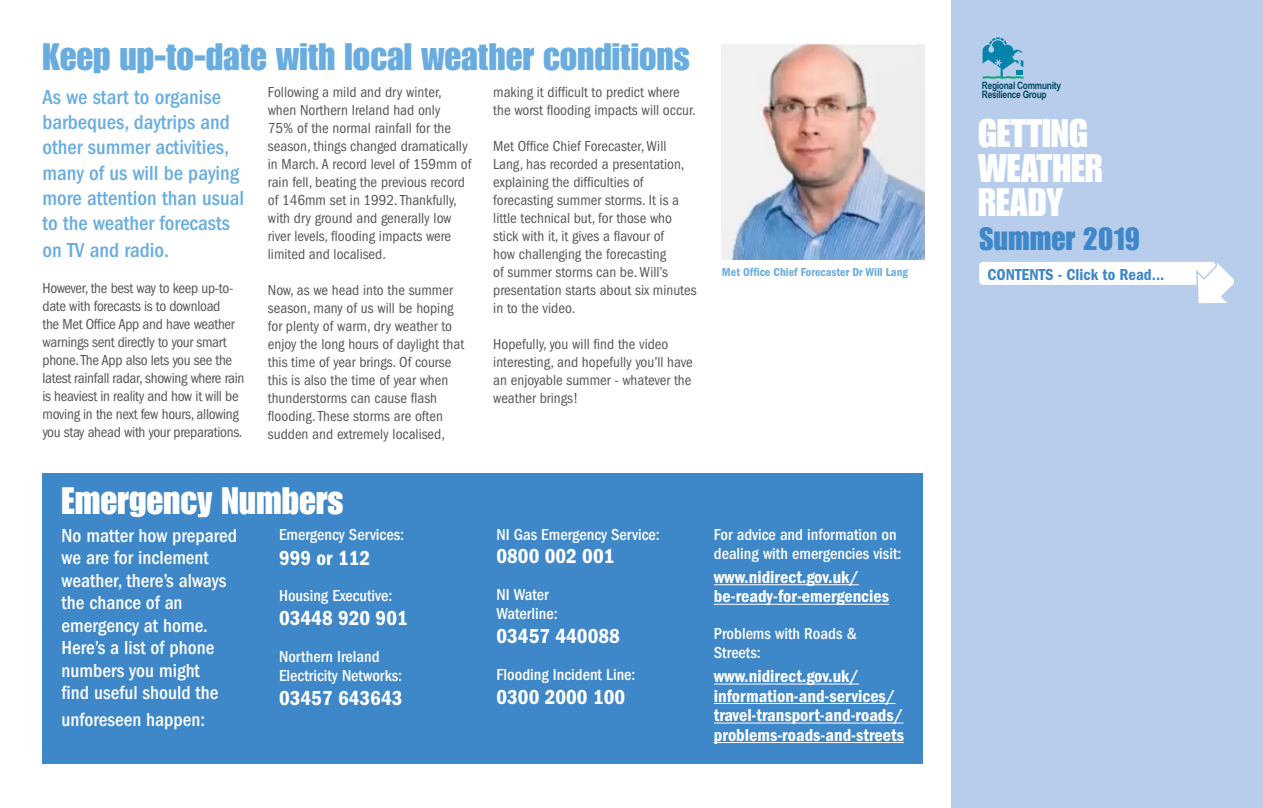
<style>
.page{position:relative;width:1263px;height:808px;background:#fff}
.page>*{position:absolute;margin:0;border:0;box-sizing:border-box;transform-origin:0 0}
.t1{font:39px/34.5px "Impact LT Std";color:#fff}
.head_1{font:37.5px "Impact LT Std";color:#69ade0}
.head_1-2{font:37.5px "Impact LT Std";color:#fff}
.t2{font:31.5px "Impact LT Std";color:#3e87c8}
.first_par{font:500 condensed 21px/25.5px "ITC Franklin Gothic Std";color:#69ade0}
.emergency_number{font:21px "ITC Franklin Gothic Std Dm Cd";color:#fff}
.first_par-2{font:500 condensed 19.5px/22.5px "ITC Franklin Gothic Std";color:#fff}
.emergency_number-2{font:18px/19.5px "ITC Franklin Gothic Std Dm Cd";color:#fff}
.emergency_agency{font:500 condensed 16.5px/19.5px "ITC Franklin Gothic Std";color:#fff}
.t3{font:16.5px "ITC Franklin Gothic Std Dm Cd";color:#3e87c8}
.body_1{font:condensed 15px/18px "ITC Franklin Gothic Std";color:#575756}
.body_1-2{font:condensed 15px/18px "ITC Franklin Gothic Std";letter-spacing:-.02em;color:#575756}
.t4{font:12px "ITC Franklin Gothic Std Dm Cd";color:#69ade0}
.t5{font:700 10.2px "Arial Narrow";letter-spacing:-.025em;color:#054b64}
.t6{font:700 10.2px "Arial Narrow";letter-spacing:-.025em;color:#034a64}
</style>
<div class="page">
<div style="left:951px;top:0;width:312px;height:808px;background:#b8cdec"></div>
<svg style="left:982px;top:37px;width:41px;height:42px"></svg>
<div style="left:979px;top:262px;width:237px;height:23px;background:#fff;border-radius:4px"></div>
<svg style="left:1195px;top:262px;width:39px;height:42px"></svg>
<img style="left:722px;top:43px;width:202px;height:216px">
<div style="left:43px;top:473px;width:880px;height:291px;background:#3e87c8"></div>
<hr style="left:714px;top:584px;width:145px;height:1px;background:#fff">
<hr style="left:714px;top:604px;width:175px;height:1px;background:#fff">
<hr style="left:714px;top:683px;width:145px;height:1px;background:#fff">
<hr style="left:714px;top:703px;width:181px;height:1px;background:#fff">
<hr style="left:714px;top:722px;width:189px;height:1px;background:#fff">
<hr style="left:714px;top:742px;width:190px;height:1px;background:#fff">
<p class="head_1" style="left:43px;top:35px;width:649px">Keep up-to-date with local weather conditions</p>
<p class="first_par" style="left:43px;top:85px;width:203px">As we start to organise barbeques, daytrips and other summer activities, many of us will be paying more attention than usual to the weather forecasts on TV and radio.</p>
<p class="body_1-2" style="left:43px;top:279px;width:203px">However, the best way to keep up-to&shy;date with forecasts is to download<br>the Met Office App and have weather warnings sent directly to your smart phone. The App also lets you see the latest rainfall radar, showing where rain is heaviest in reality and how it will be moving in the next few hours, allowing you stay ahead with your preparations.</p>
<p class="body_1" style="left:493px;top:83px;width:204px">making it difficult to predict where the worst flooding impacts will occur.</p>
<p class="body_1" style="left:493px;top:137px;width:205px">Met Office Chief Forecaster, Will<br>Lang, has recorded a presentation, explaining the difficulties of forecasting summer storms. It is a little technical but, for those who stick with it, it gives a flavour of<br>how challenging the forecasting<br>of summer storms can be. Will’s presentation starts about six minutes in to the video.</p>
<p class="body_1" style="left:493px;top:335px;width:201px">Hopefully, you will find the video interesting, and hopefully you’ll have an enjoyable summer - whatever the weather brings!</p>
<p class="body_1" style="left:268px;top:83px;width:205px">Following a mild and dry winter, when Northern Ireland had only<br>75% of the normal rainfall for the season, things changed dramatically in March. A record level of 159mm of rain fell, beating the previous record of 146mm set in 1992. Thankfully, with dry ground and generally low river levels, flooding impacts were limited and localised.</p>
<p class="body_1" style="left:268px;top:281px;width:198px">Now, as we head into the summer season, many of us will be hoping for plenty of warm, dry weather to enjoy the long hours of daylight that this time of year brings. Of course this is also the time of year when thunderstorms can cause flash flooding. These storms are often sudden and extremely localised,</p>
<p class="t4" style="left:722px;top:265px;width:188px">Met Office Chief Forecaster Dr Will Lang</p>
<p class="head_1-2" style="left:62px;top:479px;width:283px">Emergency Numbers</p>
<p class="first_par-2" style="left:62px;top:524px;width:177px">No matter how prepared we are for inclement weather, there’s always the chance of an emergency at home.<br>Here’s a list of phone numbers you might<br>find useful should the</p>
<p class="first_par-2" style="left:62px;top:709px;width:145px">unforeseen happen:</p>
<p class="emergency_agency" style="left:279px;top:525px;width:127px">Emergency Services:</p>
<p class="emergency_number" style="left:279px;top:546px;width:93px">999 or 112</p>
<p class="emergency_agency" style="left:279px;top:586px;width:115px">Housing Executive:</p>
<p class="emergency_number" style="left:279px;top:606px;width:130px">03448 920 901</p>
<p class="emergency_agency" style="left:279px;top:647px;width:125px">Northern Ireland<br>Electricity Networks:</p>
<p class="emergency_number" style="left:279px;top:686px;width:125px">03457 643643</p>
<p class="emergency_agency" style="left:496px;top:525px;width:165px">NI Gas Emergency Service:</p>
<p class="emergency_number" style="left:496px;top:544px;width:120px">0800 002 001</p>
<p class="emergency_agency" style="left:496px;top:585px;width:63px">NI Water<br>Waterline:</p>
<p class="emergency_number" style="left:496px;top:624px;width:125px">03457 440088</p>
<p class="emergency_agency" style="left:496px;top:665px;width:141px">Flooding Incident Line:</p>
<p class="emergency_number" style="left:496px;top:684px;width:130px">0300 2000 100</p>
<p class="emergency_agency" style="left:714px;top:525px;width:189px">For advice and information on dealing with emergencies visit:</p>
<p class="emergency_number-2" style="left:714px;top:567px;width:177px">www.nidirect.gov.uk/ be-ready-for-emergencies</p>
<p class="emergency_agency" style="left:714px;top:624px;width:145px">Problems with Roads &amp;<br>Streets:</p>
<p class="emergency_number-2" style="left:714px;top:667px;width:192px">www.nidirect.gov.uk/ information-and-services/ travel-transport-and-roads/ problems-roads-and-streets</p>
<p class="t5" style="left:982px;top:77px;width:81px">Regional Community</p>
<p class="t6" style="left:982px;top:87px;width:66px">Resilience Group</p>
<h1 class="t1" style="left:978px;top:116px;width:126px">GETTING<br>WEATHER<br>READY</h1>
<h3 class="t2" style="left:980px;top:220px;width:162px">Summer 2019</h3>
<p class="t3" style="left:988px;top:265px;width:178px">CONTENTS - Click to Read...</p>
</div>
